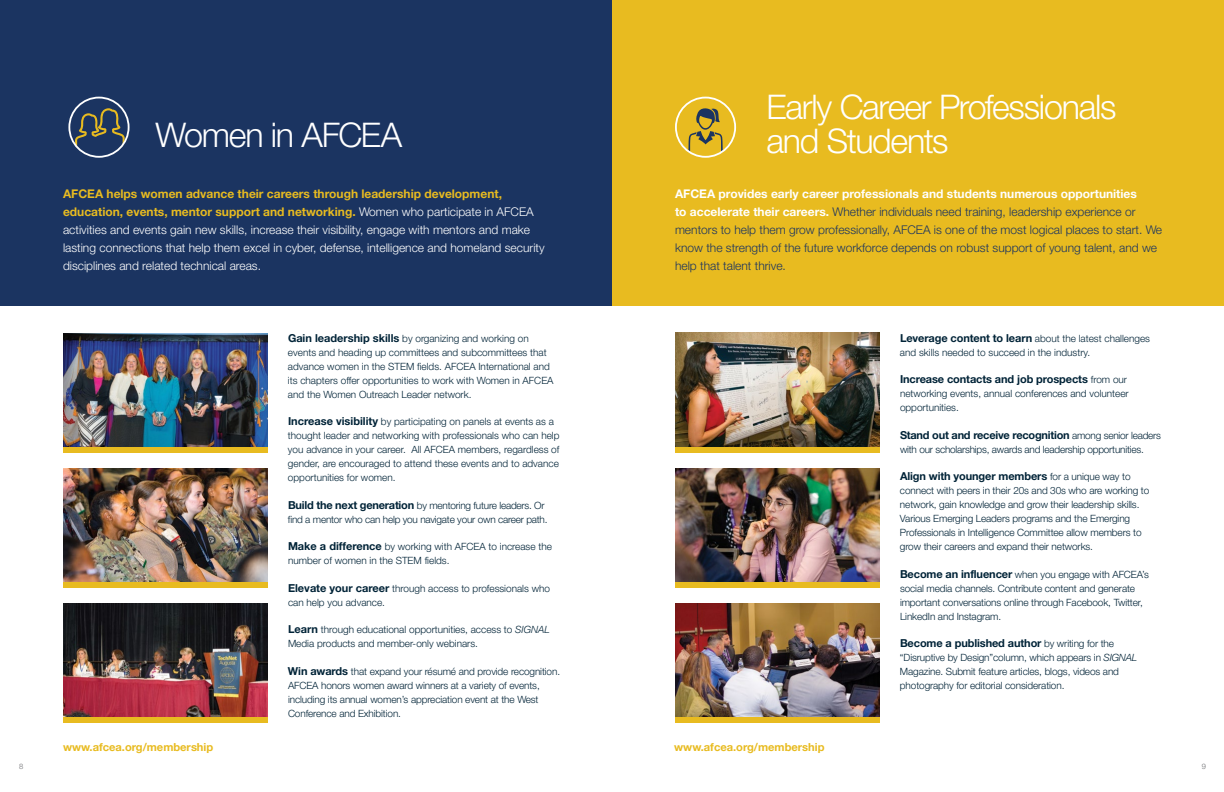
<style>
.page{position:relative;width:1224px;height:792px;background:#fff}
.page>*{position:absolute;margin:0;border:0;box-sizing:border-box;transform-origin:0 0}
.t1{font:34px/34px "Helvetica Neue LT 45 Lt";letter-spacing:-.035em;color:#fff}
.t2{font:12px/18px "Helvetica Neue LT 45 Lt";color:#1b3461}
.t3{font:12px/18px "Helvetica Neue LT 45 Lt";color:#fff}
.t4{font:12px/18px "Helvetica Neue LT 75 Bd";color:#e8bb20}
.t5{font:12px "Helvetica Neue LT 75 Bd";color:#fff}
.t6{font:11.1px "Helvetica Neue LT 75 Bd";color:#e8bb20}
.t7{font:11px "Helvetica Neue LT 75 Bd";letter-spacing:-.01em;color:#002337}
.t8{font:10px/14px "Helvetica Neue LT 45 Lt";letter-spacing:-.01em;color:#002337}
.t9{font:7.5px "Helvetica Neue LT 45 Lt";color:#6d6e71}
.s1{font-family:"Helvetica Neue LT 45 Lt";color:#fff}
.s2{font-family:"Helvetica Neue LT 75 Bd";font-size:11px}
.s3{font-family:"Helvetica Neue LT 46 Lt It"}
.s4{font-family:"Helvetica Neue LT 75 Bd";color:#fff}
.s5{font-family:"Helvetica Neue LT 45 Lt";font-size:10px}
</style>
<div class="page">
<img style="left:675px;top:333px;width:205px;height:114px">
<img style="left:675px;top:468px;width:205px;height:115px">
<img style="left:675px;top:604px;width:205px;height:113px">
<div style="left:675px;top:447px;width:205px;height:5px;background:#e8bb20"></div>
<div style="left:675px;top:583px;width:205px;height:5px;background:#e8bb20"></div>
<div style="left:675px;top:717px;width:205px;height:5px;background:#e8bb20"></div>
<div style="left:612px;top:0;width:612px;height:306px;background:#e8bb20"></div>
<svg style="left:688px;top:108px;width:35px;height:45px"></svg>
<div style="left:675px;top:97px;width:61px;height:61px;border:2px solid #fff;border-radius:50%"></div>
<img style="left:63px;top:333px;width:205px;height:114px">
<img style="left:63px;top:469px;width:205px;height:114px">
<img style="left:63px;top:604px;width:205px;height:113px">
<div style="left:63px;top:447px;width:205px;height:5px;background:#e8bb20"></div>
<div style="left:63px;top:583px;width:205px;height:5px;background:#e8bb20"></div>
<div style="left:63px;top:717px;width:205px;height:5px;background:#e8bb20"></div>
<div style="left:0;top:0;width:612px;height:306px;background:#1b3461"></div>
<svg style="left:75px;top:107px;width:50px;height:48px"></svg>
<div style="left:68px;top:97px;width:62px;height:61px;border:2px solid #fff;border-radius:50%"></div>
<h1 class="t1" style="left:156px;top:117px;width:248px">Women in AFCEA</h1>
<p class="t4" style="left:63px;top:185px;width:472px">AFCEA helps women advance their careers through leadership development, education, events, mentor support and networking. <span class="s1">Women who participate in AFCEA</span></p>
<p class="t3" style="left:63px;top:221px;width:483px">activities and events gain new skills, increase their visibility, engage with mentors and make lasting connections that help them excel in cyber, defense, intelligence and homeland security disciplines and related technical areas.</p>
<p class="t8" style="left:288px;top:331px;width:267px"><span class="s2">Gain leadership skills</span> by organizing and working on events and heading up committees and subcommittees that advance women in the STEM fields. AFCEA International and its chapters offer opportunities to work with Women in AFCEA and the Women Outreach Leader network.</p>
<p class="t8" style="left:288px;top:415px;width:273px"><span class="s2">Increase visibility</span> by participating on panels at events as a thought leader and networking with professionals who can help you advance in your career. All AFCEA members, regardless of gender, are encouraged to attend these events and to advance opportunities for women.</p>
<p class="t8" style="left:288px;top:498px;width:261px"><span class="s2">Build the next generation</span> by mentoring future leaders. Or find a mentor who can help you navigate your own career path.</p>
<p class="t8" style="left:288px;top:540px;width:265px"><span class="s2">Make a difference</span> by working with AFCEA to increase the number of women in the STEM fields.</p>
<p class="t8" style="left:288px;top:581px;width:264px"><span class="s2">Elevate your career</span> through access to professionals who can help you advance.</p>
<p class="t8" style="left:288px;top:623px;width:263px"><span class="s2">Learn</span> through educational opportunities, access to <span class="s3">SIGNAL<br></span>Media products and member-only webinars.</p>
<p class="t8" style="left:288px;top:664px;width:274px"><span class="s2">Win awards</span> that expand your résumé and provide recognition.<br>AFCEA honors women award winners at a variety of events, including its annual women’s appreciation event at the West Conference and Exhibition.</p>
<h1 class="t1" style="left:766px;top:89px;width:352px">Early Career Professionals and Students</h1>
<p class="t5" style="left:675px;top:186px;width:463px">AFCEA provides early career professionals and students numerous opportunities</p>
<p class="t2" style="left:675px;top:203px;width:489px"><span class="s4">to accelerate their careers.</span> Whether individuals need training, leadership experience or mentors to help them grow professionally, AFCEA is one of the most logical places to start. We know the strength of the future workforce depends on robust support of young talent, and we help that talent thrive.</p>
<p class="t8" style="left:900px;top:331px;width:252px"><span class="s2">Leverage content to learn</span> about the latest challenges and skills needed to succeed in the industry.</p>
<p class="t7" style="left:900px;top:373px;width:229px">Increase contacts and job prospects <span class="s5">from our</span></p>
<p class="t8" style="left:900px;top:387px;width:230px">networking events, annual conferences and volunteer opportunities.</p>
<p class="t7" style="left:900px;top:428px;width:262px">Stand out and receive recognition <span class="s5">among senior leaders</span></p>
<p class="t8" style="left:900px;top:442px;width:245px">with our scholarships, awards and leadership opportunities.</p>
<p class="t7" style="left:900px;top:470px;width:232px">Align with younger members <span class="s5">for a unique way to</span></p>
<p class="t8" style="left:900px;top:484px;width:251px">connect with peers in their 20s and 30s who are working to network, gain knowledge and grow their leadership skills.<br>Various Emerging Leaders programs and the Emerging Professionals in Intelligence Committee allow members to grow their careers and expand their networks.</p>
<p class="t8" style="left:900px;top:567px;width:250px"><span class="s2">Become an influencer</span> when you engage with AFCEA’s social media channels. Contribute content and generate important conversations online through Facebook, Twitter, LinkedIn and Instagram.</p>
<p class="t7" style="left:900px;top:637px;width:216px">Become a published author <span class="s5">by writing for the</span></p>
<p class="t8" style="left:900px;top:651px;width:239px">“Disruptive by Design”column, which appears in <span class="s3">SIGNAL<br></span>Magazine. Submit feature articles, blogs, videos and photography for editorial consideration.</p>
<p class="t6" style="left:63px;top:740px;width:152px">www.afcea.org/membership</p>
<p class="t6" style="left:674px;top:740px;width:152px">www.afcea.org/membership</p>
<p class="t9" style="left:19px;top:762px;width:6px">8</p>
<p class="t9" style="left:1202px;top:762px;width:6px">9</p>
</div>
